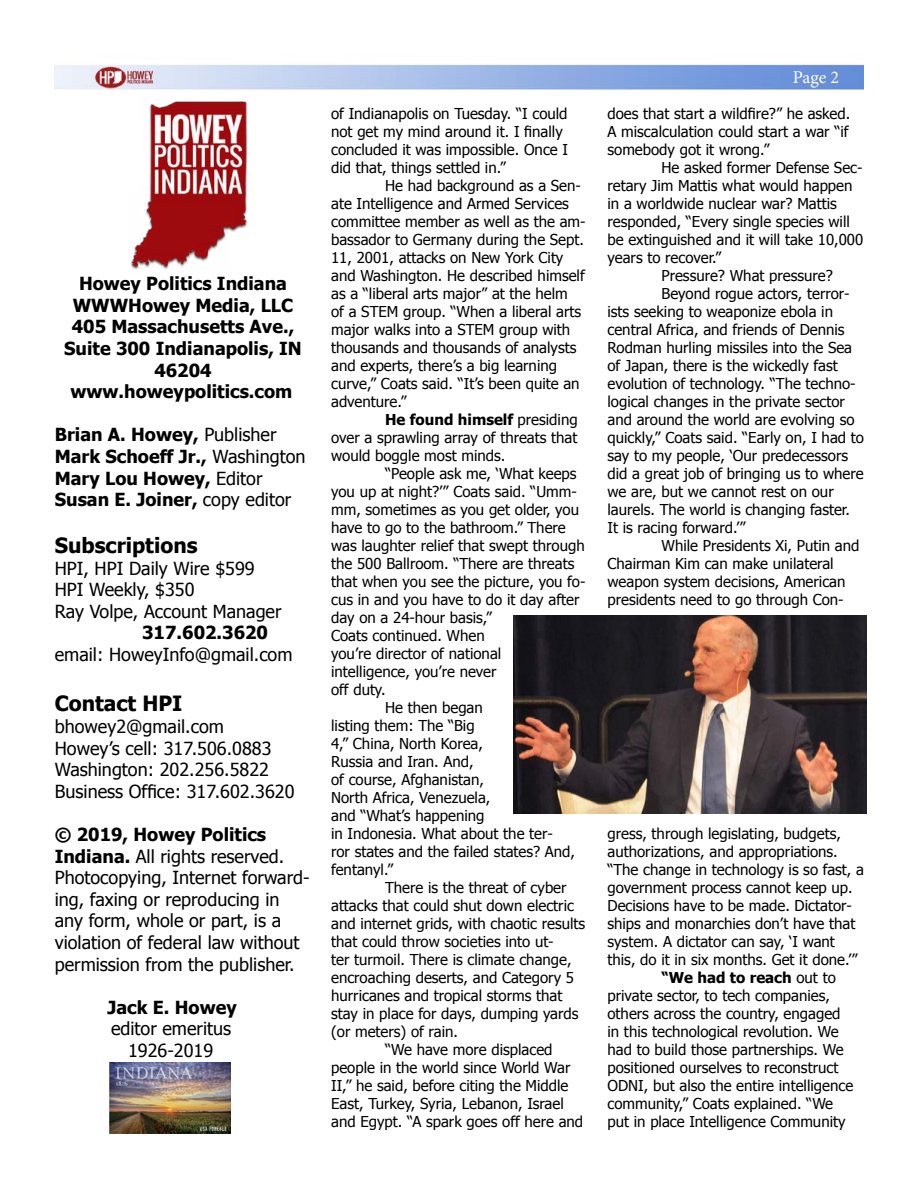
<style>
.page{position:relative;width:918px;height:1188px;background:#fff}
.page>*{position:absolute;margin:0;border:0;box-sizing:border-box;transform-origin:0 0}
.t1{font:700 21px "Tahoma";color:#000}
.t2{font:18px/21.6px "Tahoma";color:#000}
.t3{font:700 18px/21.6px "Tahoma";color:#000;text-align:center}
.t4{font:18px "Minion Pro";color:#fff}
.t5{font:15px/18px "Tahoma";color:#000}
.t6{font:700 15px "Tahoma";color:#000}
.s1{font-weight:400}
.s2{font-weight:700}
</style>
<div class="page">
<img style="left:54px;top:64px;width:810px;height:26px">
<img style="left:109px;top:1062px;width:122px;height:72px">
<img style="left:130px;top:101px;width:118px;height:169px">
<img style="left:513px;top:616px;width:353px;height:198px">
<p class="t3" style="left:64px;top:272px;width:239px">Howey Politics Indiana<br>WWWHowey Media, LLC<br>405 Massachusetts Ave.,<br>Suite 300 Indianapolis, IN<br>46204 www.howeypolitics.com</p>
<p class="t3" style="left:55px;top:423px;width:252px;text-align:left">Brian A. Howey, <span class="s1">Publisher<br></span>Mark Schoeff Jr., <span class="s1">Washington<br></span>Mary Lou Howey, <span class="s1">Editor<br></span>Susan E. Joiner, <span class="s1">copy editor</span></p>
<h1 class="t1" style="left:55px;top:531px;width:144px">Subscriptions</h1>
<p class="t2" style="left:55px;top:556px;width:228px">HPI, HPI Daily Wire $599<br>HPI Weekly, $350<br>Ray Volpe, Account Manager</p>
<p class="t3" style="left:142px;top:621px;width:127px">317.602.3620</p>
<p class="t2" style="left:55px;top:643px;width:239px">email: HoweyInfo@gmail.com</p>
<h1 class="t1" style="left:55px;top:689px;width:129px">Contact HPI</h1>
<p class="t2" style="left:55px;top:715px;width:241px">bhowey2@gmail.com<br>Howey’s cell: 317.506.0883<br>Washington: 202.256.5822<br>Business Office: 317.602.3620</p>
<p class="t2" style="left:55px;top:823px;width:256px"><span class="s2">© 2019, Howey Politics<br>Indiana.</span> All rights reserved.<br>Photocopying, Internet forward&shy;ing, faxing or reproducing in any form, whole or part, is a violation of federal law without permission from the publisher.</p>
<p class="t3" style="left:108px;top:995px;width:131px">Jack E. Howey</p>
<p class="t2" style="left:111px;top:1017px;width:122px;text-align:center">editor emeritus<br>1926-2019</p>
<p class="t5" style="left:331px;top:104px;width:238px">of Indianapolis on Tuesday. “I could not get my mind around it. I finally concluded it was impossible. Once I did that, things settled in.”</p>
<p class="t5" style="left:331px;top:176px;width:256px;text-indent:54px">He had background as a Sen&shy;ate Intelligence and Armed Services committee member as well as the am&shy;bassador to Germany during the Sept.<br>11, 2001, attacks on New York City and Washington. He described himself as a “liberal arts major” at the helm<br>of a STEM group. “When a liberal arts major walks into a STEM group with thousands and thousands of analysts and experts, there’s a big learning curve,” Coats said. “It’s been quite an adventure.”</p>
<p class="t5" style="left:331px;top:410px;width:248px;text-align:justify;text-indent:54px"><span class="s2">He found himself</span> presiding over a sprawling array of threats that would boggle most minds.</p>
<p class="t5" style="left:385px;top:464px;width:193px">“People ask me, ‘What keeps</p>
<p class="t5" style="left:331px;top:482px;width:247px">you up at night?’” Coats said. “Umm-</p>
<p class="t5" style="left:331px;top:500px;width:250px">mm, sometimes as you get older, you</p>
<p class="t5" style="left:331px;top:518px;width:236px">have to go to the bathroom.” There</p>
<p class="t5" style="left:331px;top:536px;width:255px">was laughter relief that swept through</p>
<p class="t5" style="left:331px;top:554px;width:245px">the 500 Ballroom. “There are threats</p>
<p class="t5" style="left:331px;top:572px;width:256px">that when you see the picture, you fo-</p>
<p class="t5" style="left:331px;top:590px;width:250px">cus in and you have to do it day after</p>
<p class="t5" style="left:331px;top:608px;width:162px">day on a 24-hour basis,”</p>
<p class="t5" style="left:331px;top:626px;width:155px">Coats continued. When</p>
<p class="t5" style="left:331px;top:644px;width:172px">you’re director of national</p>
<p class="t5" style="left:331px;top:662px;width:167px">intelligence, you’re never</p>
<p class="t5" style="left:331px;top:680px;width:56px">off duty.</p>
<p class="t5" style="left:385px;top:698px;width:99px">He then began</p>
<p class="t5" style="left:331px;top:716px;width:145px">listing them: The “Big</p>
<p class="t5" style="left:331px;top:734px;width:153px">4,” China, North Korea,</p>
<p class="t5" style="left:331px;top:752px;width:144px">Russia and Iran. And,</p>
<p class="t5" style="left:331px;top:770px;width:154px">of course, Afghanistan,</p>
<p class="t5" style="left:331px;top:788px;width:161px">North Africa, Venezuela,</p>
<p class="t5" style="left:331px;top:806px;width:155px">and “What’s happening</p>
<p class="t5" style="left:331px;top:824px;width:223px">in Indonesia. What about the ter-</p>
<p class="t5" style="left:331px;top:842px;width:246px">ror states and the failed states? And,</p>
<p class="t5" style="left:331px;top:860px;width:63px">fentanyl.”</p>
<p class="t5" style="left:385px;top:878px;width:183px">There is the threat of cyber</p>
<p class="t5" style="left:331px;top:896px;width:244px">attacks that could shut down electric</p>
<p class="t5" style="left:331px;top:914px;width:256px">and internet grids, with chaotic results</p>
<p class="t5" style="left:331px;top:932px;width:224px">that could throw societies into ut-</p>
<p class="t5" style="left:331px;top:950px;width:242px">ter turmoil. There is climate change,</p>
<p class="t5" style="left:331px;top:968px;width:244px">encroaching deserts, and Category 5</p>
<p class="t5" style="left:331px;top:986px;width:233px">hurricanes and tropical storms that</p>
<p class="t5" style="left:331px;top:1004px;width:249px">stay in place for days, dumping yards</p>
<p class="t5" style="left:331px;top:1022px;width:128px">(or meters) of rain.</p>
<p class="t5" style="left:385px;top:1040px;width:169px">“We have more displaced</p>
<p class="t5" style="left:331px;top:1058px;width:241px">people in the world since World War</p>
<p class="t5" style="left:331px;top:1076px;width:239px">II,” he said, before citing the Middle</p>
<p class="t5" style="left:331px;top:1094px;width:234px">East, Turkey, Syria, Lebanon, Israel</p>
<p class="t5" style="left:331px;top:1112px;width:254px">and Egypt. “A spark goes off here and</p>
<p class="t4" style="left:793px;top:65px;width:48px">Page 2</p>
<p class="t5" style="left:608px;top:104px;width:244px;text-align:justify">does that start a wildfire?” he asked.<br>A miscalculation could start a war “if somebody got it wrong.”</p>
<p class="t5" style="left:662px;top:158px;width:203px">He asked former Defense Sec-</p>
<p class="t5" style="left:608px;top:176px;width:247px">retary Jim Mattis what would happen</p>
<p class="t5" style="left:608px;top:194px;width:231px">in a worldwide nuclear war? Mattis</p>
<p class="t5" style="left:608px;top:212px;width:244px">responded, “Every single species will</p>
<p class="t5" style="left:608px;top:230px;width:257px">be extinguished and it will take 10,000</p>
<p class="t5" style="left:608px;top:248px;width:115px">years to recover.”</p>
<p class="t5" style="left:662px;top:266px;width:173px">Pressure? What pressure?</p>
<p class="t5" style="left:662px;top:284px;width:190px">Beyond rogue actors, terror-</p>
<p class="t5" style="left:608px;top:302px;width:227px">ists seeking to weaponize ebola in</p>
<p class="t5" style="left:608px;top:320px;width:239px">central Africa, and friends of Dennis</p>
<p class="t5" style="left:608px;top:338px;width:246px">Rodman hurling missiles into the Sea</p>
<p class="t5" style="left:608px;top:356px;width:232px">of Japan, there is the wickedly fast</p>
<p class="t5" style="left:608px;top:374px;width:250px">evolution of technology. “The techno-</p>
<p class="t5" style="left:608px;top:392px;width:239px">logical changes in the private sector</p>
<p class="t5" style="left:608px;top:410px;width:249px">and around the world are evolving so</p>
<p class="t5" style="left:608px;top:428px;width:258px">quickly,” Coats said. “Early on, I had to</p>
<p class="t5" style="left:608px;top:446px;width:242px">say to my people, ‘Our predecessors</p>
<p class="t5" style="left:608px;top:464px;width:258px">did a great job of bringing us to where</p>
<p class="t5" style="left:608px;top:482px;width:228px">we are, but we cannot rest on our</p>
<p class="t5" style="left:608px;top:500px;width:244px">laurels. The world is changing faster.</p>
<p class="t5" style="left:608px;top:518px;width:140px">It is racing forward.’”</p>
<p class="t5" style="left:662px;top:536px;width:199px">While Presidents Xi, Putin and</p>
<p class="t5" style="left:608px;top:554px;width:228px">Chairman Kim can make unilateral</p>
<p class="t5" style="left:608px;top:572px;width:240px">weapon system decisions, American</p>
<p class="t5" style="left:608px;top:590px;width:238px">presidents need to go through Con-</p>
<p class="t5" style="left:607px;top:824px;width:235px">gress, through legislating, budgets,</p>
<p class="t5" style="left:607px;top:842px;width:232px">authorizations, and appropriations.</p>
<p class="t5" style="left:607px;top:860px;width:258px">“The change in technology is so fast, a</p>
<p class="t5" style="left:607px;top:878px;width:247px">government process cannot keep up.</p>
<p class="t5" style="left:607px;top:896px;width:246px">Decisions have to be made. Dictator-</p>
<p class="t5" style="left:607px;top:914px;width:249px">ships and monarchies don’t have that</p>
<p class="t5" style="left:607px;top:932px;width:229px">system. A dictator can say, ‘I want</p>
<p class="t5" style="left:607px;top:950px;width:252px">this, do it in six months. Get it done.’”</p>
<p class="t6" style="left:662px;top:967px;width:176px">“We had to reach <span class="s1">out to</span></p>
<p class="t5" style="left:607px;top:986px;width:224px">private sector, to tech companies,</p>
<p class="t5" style="left:607px;top:1004px;width:235px">others across the country, engaged</p>
<p class="t5" style="left:607px;top:1022px;width:233px">in this technological revolution. We</p>
<p class="t5" style="left:607px;top:1040px;width:238px">had to build those partnerships. We</p>
<p class="t5" style="left:607px;top:1058px;width:232px">positioned ourselves to reconstruct</p>
<p class="t5" style="left:607px;top:1076px;width:247px">ODNI, but also the entire intelligence</p>
<p class="t5" style="left:607px;top:1094px;width:227px">community,” Coats explained. “We</p>
<p class="t5" style="left:607px;top:1112px;width:239px">put in place Intelligence Community</p>
</div>
